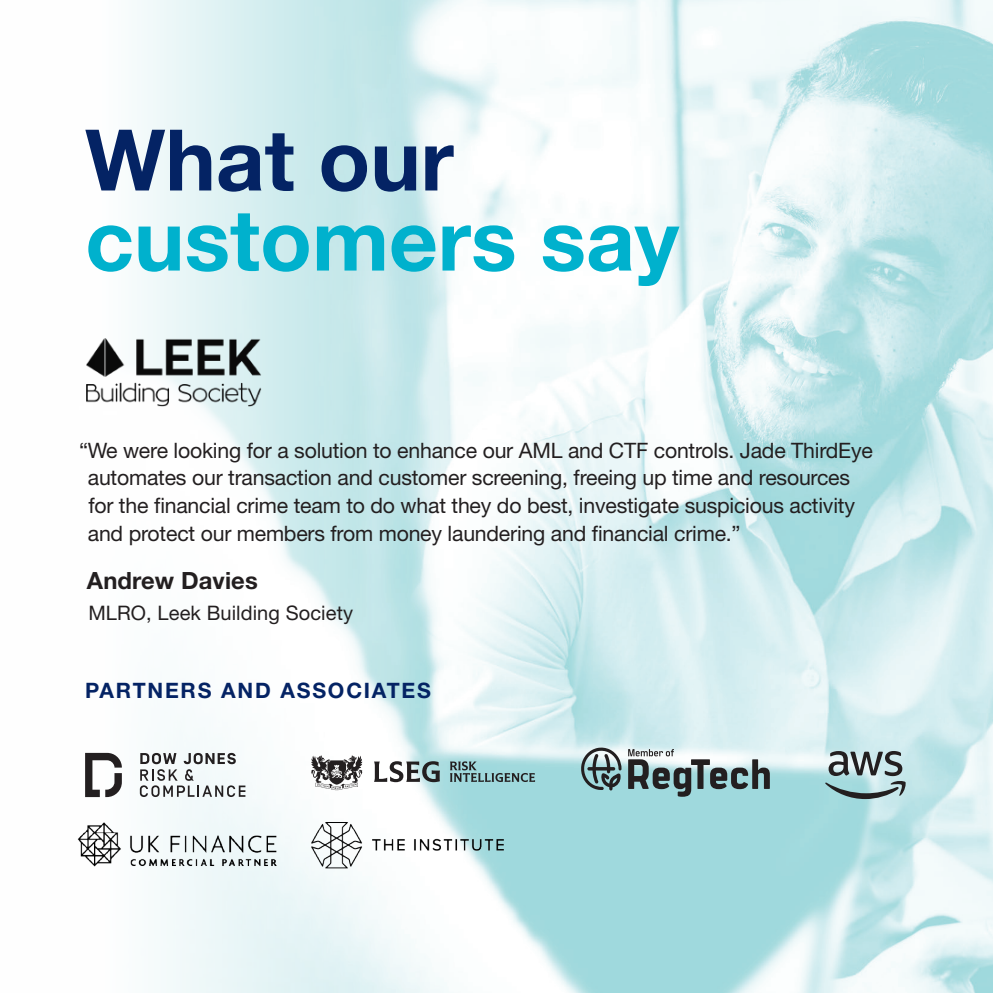
<style>
.page{position:relative;width:993px;height:993px;background:#fff}
.page>*{position:absolute;margin:0;border:0;box-sizing:border-box;transform-origin:0 0}
.t1{font:700 85px/80px "Helvetica Neue LT Std";color:#00b1cd}
.t2{font:700 23.75px "Helvetica Neue LT Std";letter-spacing:.005em;color:#231f20}
.t3{font:21.25px/27.5px "Helvetica Neue LT Std";letter-spacing:-.01em;color:#231f20}
.Body_Copy{font:700 21.25px "Helvetica Neue LT Std";letter-spacing:.085em;color:#042364}
.t4{font:20px "Helvetica Neue LT Std";letter-spacing:.005em;color:#231f20}
.s1{color:#042364}
</style>
<div class="page">
<img style="left:85px;top:0;width:907px;height:992px">
<svg style="left:85px;top:752px;width:37px;height:44px"></svg>
<svg style="left:140px;top:752px;width:105px;height:44px"></svg>
<svg style="left:580px;top:746px;width:41px;height:44px;background:#83999b"></svg>
<svg style="left:628px;top:748px;width:141px;height:48px;background:#90a4a6"></svg>
<svg style="left:824px;top:750px;width:82px;height:48px;background:#91a8aa"></svg>
<svg style="left:450px;top:761px;width:85px;height:20px;background:#82acaf"></svg>
<svg style="left:374px;top:761px;width:66px;height:21px"></svg>
<svg style="left:311px;top:755px;width:51px;height:35px"></svg>
<img style="left:77px;top:822px;width:209px;height:49px">
<img style="left:304px;top:820px;width:199px;height:49px">
<img style="left:87px;top:338px;width:174px;height:68px">
<p class="t1" style="left:85px;top:118px;width:595px"><span class="s1">What our </span>customers say</p>
<p class="t3" style="left:88px;top:436px;width:786px;text-indent:-9px">“We were looking for a solution to enhance our AML and CTF controls. Jade ThirdEye automates our transaction and customer screening, freeing up time and resources for the financial crime team to do what they do best, investigate suspicious activity and protect our members from money laundering and financial crime.”</p>
<p class="t2" style="left:87px;top:566px;width:172px">Andrew Davies</p>
<p class="t4" style="left:88px;top:601px;width:266px">MLRO, Leek Building Society</p>
<p class="Body_Copy" style="left:85px;top:677px;width:347px">PARTNERS AND ASSOCIATES</p>
</div>
